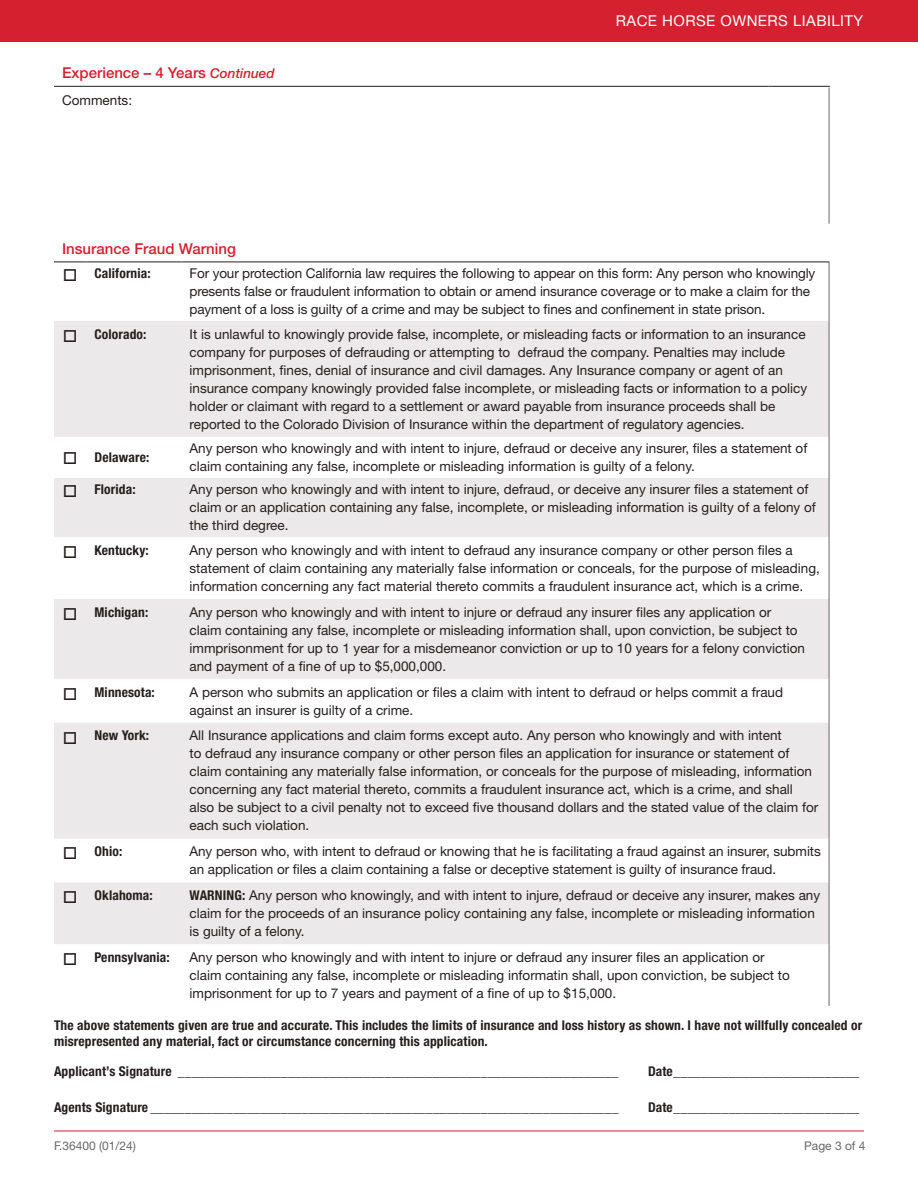
<style>
.page{position:relative;width:918px;height:1188px;background:#fff}
.page>*{position:absolute;margin:0;border:0;box-sizing:border-box;transform-origin:0 0}
.t1{font:500 15px "Helvetica Neue LT Std";color:#d52030}
.t2{font:15px "Helvetica Neue LT Std";letter-spacing:.03em;color:#fff}
.t3{font:13.5px/18px "Helvetica Neue LT Std";color:#241f1f}
.t4{font:700 condensed 13.5px/16.2px "Helvetica Neue LT Std";letter-spacing:.01em;color:#241f1f}
.t5{font:12px "Helvetica Neue LT Std";color:#6a6769}
.s1{font-style:italic;font-size:13.5px}
.s2{font-weight:700;font-stretch:condensed}
</style>
<div class="page">
<hr style="left:54px;top:1131px;width:810px;height:1px;background:#d52030">
<div style="left:0;top:0;width:918px;height:42px;background:#d52030"></div>
<hr style="left:829px;top:88px;width:1px;height:136px;background:#6a6769">
<svg style="left:54px;top:321px;width:775px;height:623px;fill:#ebe9e9"></svg>
<hr style="left:829px;top:262px;width:1px;height:59px;background:#6a6769">
<hr style="left:829px;top:437px;width:1px;height:41px;background:#6a6769">
<hr style="left:829px;top:478px;width:1px;height:59px;background:#6a6769">
<hr style="left:829px;top:321px;width:1px;height:116px;background:#6a6769">
<hr style="left:829px;top:537px;width:1px;height:62px;background:#6a6769">
<hr style="left:829px;top:599px;width:1px;height:80px;background:#6a6769">
<hr style="left:829px;top:679px;width:1px;height:44px;background:#6a6769">
<hr style="left:829px;top:723px;width:1px;height:116px;background:#6a6769">
<hr style="left:829px;top:839px;width:1px;height:43px;background:#6a6769">
<hr style="left:829px;top:882px;width:1px;height:62px;background:#6a6769">
<hr style="left:829px;top:944px;width:1px;height:62px;background:#6a6769">
<hr style="left:54px;top:262px;width:32px;height:1px;background:#241f1f">
<hr style="left:86px;top:262px;width:95px;height:1px;background:#241f1f">
<hr style="left:181px;top:262px;width:648px;height:1px;background:#241f1f">
<hr style="left:54px;top:86px;width:666px;height:1px;background:#241f1f">
<hr style="left:720px;top:86px;width:48px;height:1px;background:#241f1f">
<hr style="left:768px;top:86px;width:62px;height:1px;background:#241f1f">
<p class="t1" style="left:62px;top:64px;width:214px">Experience – 4 Years <span class="s1">Continued</span></p>
<p class="t3" style="left:62px;top:91px;width:72px">Comments:</p>
<p class="t2" style="left:616px;top:12px;width:249px">RACE HORSE OWNERS LIABILITY</p>
<p class="t1" style="left:62px;top:240px;width:175px">Insurance Fraud Warning</p>
<p class="t4" style="left:63px;top:265px;width:89px">□ California:</p>
<p class="t3" style="left:190px;top:264px;width:627px">For your protection California law requires the following to appear on this form: Any person who knowingly presents false or fraudulent information to obtain or amend insurance coverage or to make a claim for the payment of a loss is guilty of a crime and may be subject to fines and confinement in state prison.</p>
<p class="t4" style="left:63px;top:326px;width:85px">□ Colorado:</p>
<p class="t3" style="left:190px;top:325px;width:619px">It is unlawful to knowingly provide false, incomplete, or misleading facts or information to an insurance company for purposes of defrauding or attempting to defraud the company. Penalties may include imprisonment, fines, denial of insurance and civil damages. Any Insurance company or agent of an insurance company knowingly provided false incomplete, or misleading facts or information to a policy holder or claimant with regard to a settlement or award payable from insurance proceeds shall be reported to the Colorado Division of Insurance within the department of regulatory agencies.</p>
<p class="t4" style="left:63px;top:449px;width:88px">□ Delaware:</p>
<p class="t3" style="left:190px;top:439px;width:619px">Any person who knowingly and with intent to injure, defraud or deceive any insurer, files a statement of claim containing any false, incomplete or misleading information is guilty of a felony.</p>
<p class="t4" style="left:63px;top:481px;width:74px">□ Florida:</p>
<p class="t3" style="left:190px;top:480px;width:628px">Any person who knowingly and with intent to injure, defraud, or deceive any insurer files a statement of claim or an application containing any false, incomplete, or misleading information is guilty of a felony of the third degree.</p>
<p class="t4" style="left:63px;top:542px;width:87px">□ Kentucky:</p>
<p class="t3" style="left:190px;top:541px;width:632px">Any person who knowingly and with intent to defraud any insurance company or other person files a statement of claim containing any materially false information or conceals, for the purpose of misleading, information concerning any fact material thereto commits a fraudulent insurance act, which is a crime.</p>
<p class="t4" style="left:63px;top:604px;width:87px">□ Michigan:</p>
<p class="t3" style="left:190px;top:603px;width:617px">Any person who knowingly and with intent to injure or defraud any insurer files any application or claim containing any false, incomplete or misleading information shall, upon conviction, be subject to immprisonment for up to 1 year for a misdemeanor conviction or up to 10 years for a felony conviction and payment of a fine of up to $5,000,000.</p>
<p class="t4" style="left:63px;top:684px;width:94px">□ Minnesota:</p>
<p class="t3" style="left:190px;top:683px;width:595px">A person who submits an application or files a claim with intent to defraud or helps commit a fraud against an insurer is guilty of a crime.</p>
<p class="t4" style="left:63px;top:727px;width:88px">□ New York:</p>
<p class="t3" style="left:190px;top:726px;width:630px">All Insurance applications and claim forms except auto. Any person who knowingly and with intent<br>to defraud any insurance company or other person files an application for insurance or statement of claim containing any materially false information, or conceals for the purpose of misleading, information concerning any fact material thereto, commits a fraudulent insurance act, which is a crime, and shall also be subject to a civil penalty not to exceed five thousand dollars and the stated value of the claim for each such violation.</p>
<p class="t4" style="left:63px;top:843px;width:61px">□ Ohio:</p>
<p class="t3" style="left:190px;top:842px;width:633px">Any person who, with intent to defraud or knowing that he is facilitating a fraud against an insurer, submits an application or files a claim containing a false or deceptive statement is guilty of insurance fraud.</p>
<p class="t4" style="left:63px;top:887px;width:91px">□ Oklahoma:</p>
<p class="t3" style="left:190px;top:886px;width:632px"><span class="s2">WARNING:</span> Any person who knowingly, and with intent to injure, defraud or deceive any insurer, makes any claim for the proceeds of an insurance policy containing any false, incomplete or misleading information is guilty of a felony.</p>
<p class="t4" style="left:63px;top:949px;width:108px">□ Pennsylvania:</p>
<p class="t3" style="left:190px;top:948px;width:602px">Any person who knowingly and with intent to injure or defraud any insurer files an application or claim containing any false, incomplete or misleading informatin shall, upon conviction, be subject to imprisonment for up to 7 years and payment of a fine of up to $15,000.</p>
<p class="t4" style="left:54px;top:1017px;width:810px">The above statements given are true and accurate. This includes the limits of insurance and loss history as shown. I have not willfully concealed or misrepresented any material, fact or circumstance concerning this application.</p>
<p class="t4" style="left:54px;top:1063px;width:566px">Applicant’s Signature ________________________________________________________________</p>
<p class="t4" style="left:648px;top:1063px;width:213px">Date___________________________</p>
<p class="t4" style="left:54px;top:1099px;width:566px">Agents Signature ____________________________________________________________________</p>
<p class="t4" style="left:648px;top:1099px;width:213px">Date___________________________</p>
<p class="t5" style="left:54px;top:1139px;width:83px">F.36400 (01/24)</p>
<p class="t5" style="left:804px;top:1139px;width:63px">Page 3 of 4</p>
</div>
